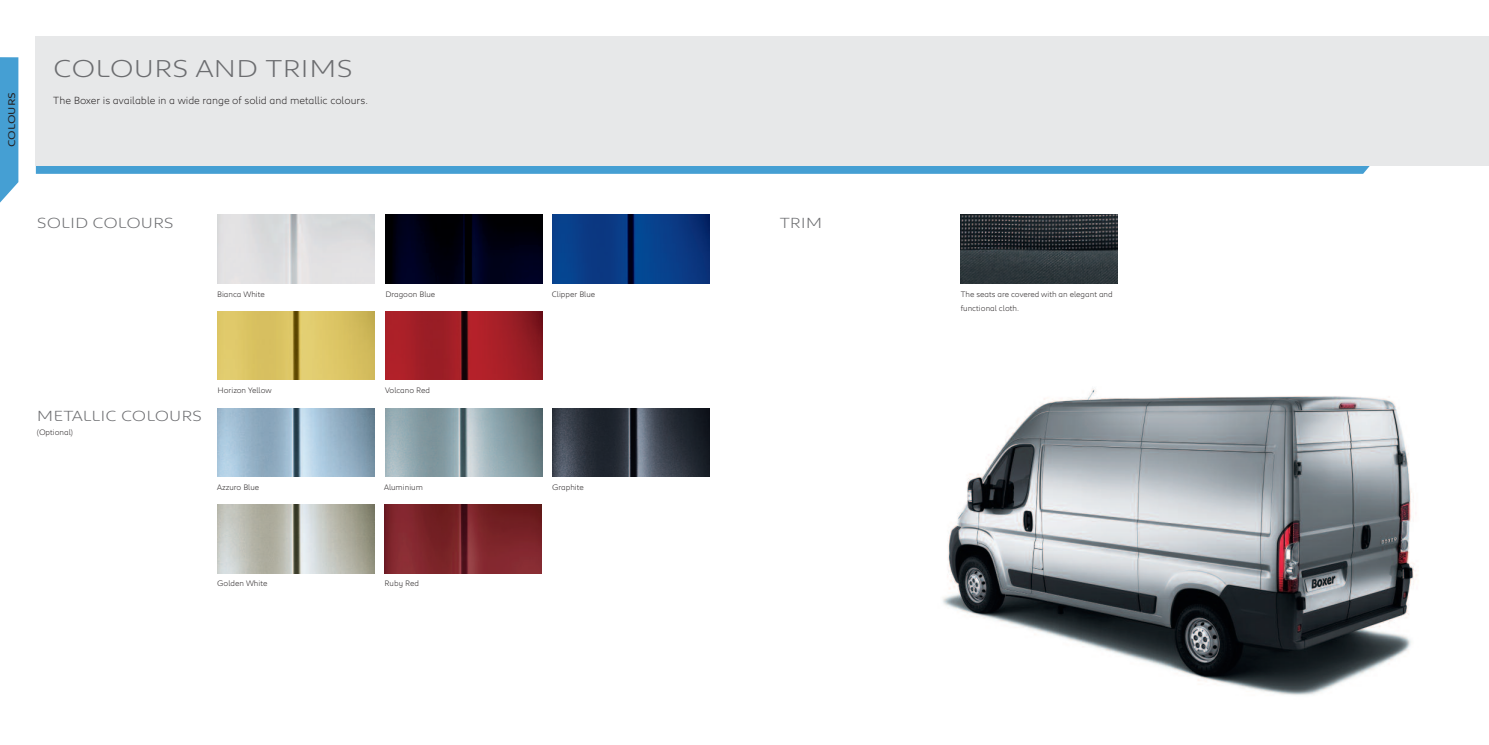
<style>
.page{position:relative;width:1489px;height:745px;background:#fff}
.page>*{position:absolute;margin:0;border:0;box-sizing:border-box;transform-origin:0 0}
.t1{font:300 25px "Peugeot Expanded";color:#6c6d70}
.t2{font:300 15px "Peugeot Expanded";color:#6c6d70}
.t3{font:300 10.62px "Peugeot";color:#231f20}
.t4{font:10px "Peugeot Expanded";color:#231f20}
.t5{font:300 8.12px/13.8px "Peugeot";color:#231f20}
</style>
<div class="page">
<svg style="left:36px;top:165px;width:1339px;height:9px;background:#5ba9d6"></svg>
<div style="left:36px;top:36px;width:1452px;height:129px;background:#e7e8e9"></div>
<svg style="left:0;top:57px;width:18px;height:146px;background:#52a6d6"></svg>
<img style="left:217px;top:408px;width:157px;height:68px">
<img style="left:217px;top:214px;width:157px;height:69px">
<img style="left:385px;top:214px;width:157px;height:69px">
<img style="left:552px;top:214px;width:157px;height:69px">
<img style="left:217px;top:311px;width:157px;height:68px">
<img style="left:385px;top:311px;width:157px;height:68px">
<img style="left:385px;top:408px;width:157px;height:68px">
<img style="left:552px;top:408px;width:157px;height:68px">
<img style="left:217px;top:504px;width:157px;height:68px">
<img style="left:384px;top:504px;width:157px;height:68px">
<img style="left:960px;top:214px;width:157px;height:69px">
<img style="left:942px;top:388px;width:475px;height:307px">
<p class="t4" style="left:8px;top:147px;width:56px;rotate:-90deg">COLOURS</p>
<h1 class="t1" style="left:53px;top:60px;width:301px">COLOURS AND TRIMS</h1>
<h3 class="t3" style="left:53px;top:97px;width:316px">The Boxer is available in a wide range of solid and metallic colours.</h3>
<h2 class="t2" style="left:37px;top:218px;width:138px">SOLID COLOURS</h2>
<p class="t5" style="left:217px;top:288px;width:49px">Bianca White</p>
<p class="t5" style="left:385px;top:288px;width:51px">Dragoon Blue</p>
<p class="t5" style="left:551px;top:288px;width:45px">Clipper Blue</p>
<h2 class="t2" style="left:37px;top:410px;width:167px">METALLIC COLOURS</h2>
<p class="t5" style="left:37px;top:425px;width:38px">(Optional)</p>
<p class="t5" style="left:217px;top:384px;width:56px">Horizon Yellow</p>
<p class="t5" style="left:385px;top:384px;width:47px">Volcano Red</p>
<p class="t5" style="left:217px;top:480px;width:44px">Azzuro Blue</p>
<p class="t5" style="left:384px;top:480px;width:40px">Aluminium</p>
<p class="t5" style="left:552px;top:480px;width:33px">Graphite</p>
<p class="t5" style="left:217px;top:577px;width:52px">Golden White</p>
<p class="t5" style="left:384px;top:577px;width:36px">Ruby Red</p>
<h2 class="t2" style="left:779px;top:218px;width:44px">TRIM</h2>
<p class="t5" style="left:960px;top:288px;width:153px">The seats are covered with an elegant and functional cloth.</p>
</div>
